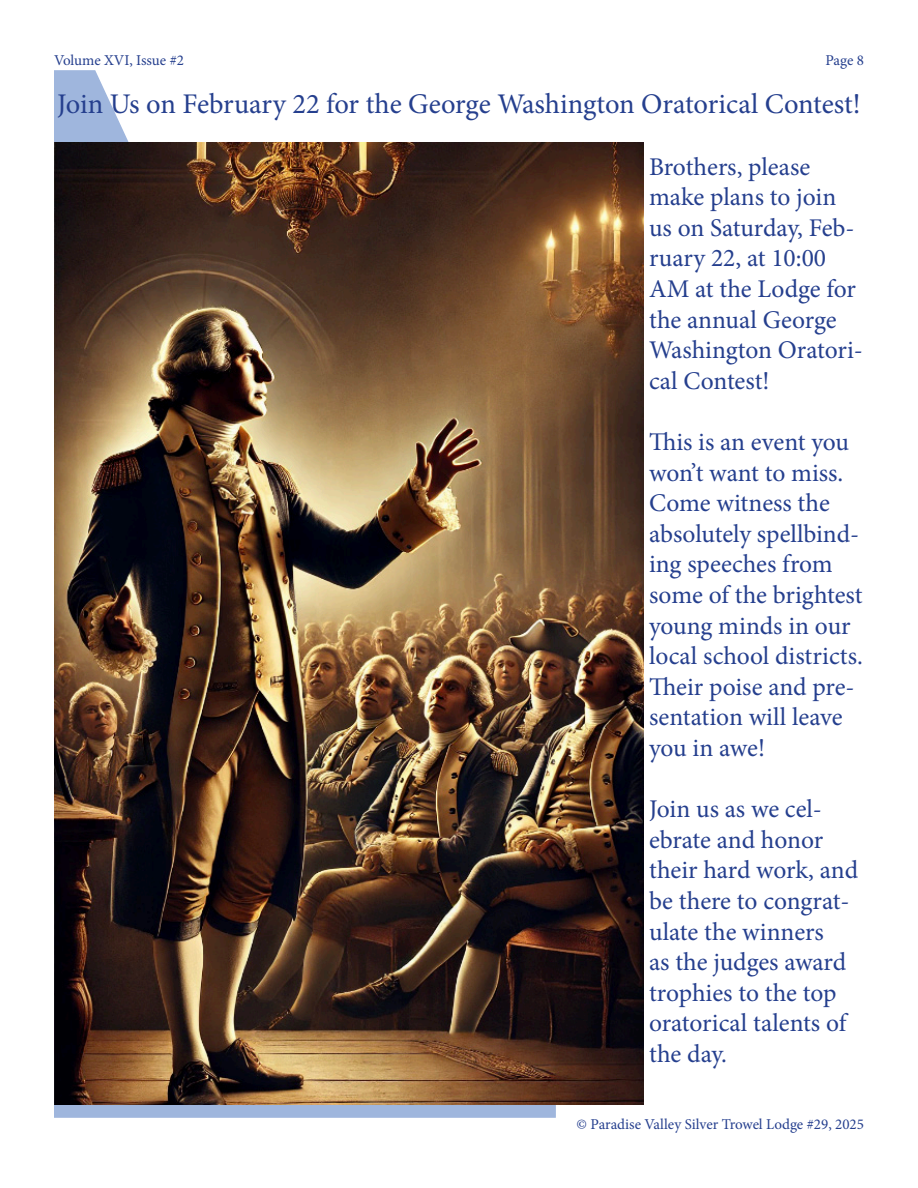
<style>
.page{position:relative;width:918px;height:1188px;background:#fff}
.page>*{position:absolute;margin:0;border:0;box-sizing:border-box;transform-origin:0 0}
.t1{font:28.5px "Minion Pro";letter-spacing:-.005em;color:#253f8e}
.t2{font:25.5px/30.6px "Minion Pro";letter-spacing:-.005em;color:#253f8e}
.t3{font:15px "Minion Pro";letter-spacing:-.005em;color:#253f8e}
</style>
<div class="page">
<svg style="left:54px;top:70px;width:503px;height:1048px"></svg>
<img style="left:54px;top:143px;width:590px;height:962px">
<p class="t3" style="left:54px;top:50px;width:132px">Volume XVI, Issue #2</p>
<p class="t3" style="left:825px;top:50px;width:40px">Page 8</p>
<p class="t1" style="left:57px;top:84px;width:805px">Join Us on February 22 for the George Washington Oratorical Contest!</p>
<p class="t2" style="left:649px;top:151px;width:215px">Brothers, please make plans to join us on Saturday, Feb&shy;ruary 22, at 10:00<br>AM at the Lodge for the annual George<br>Washington Oratori&shy;cal Contest!</p>
<p class="t2" style="left:649px;top:427px;width:215px">This is an event you won’t want to miss.<br>Come witness the absolutely spellbind&shy;ing speeches from some of the brightest young minds in our local school districts.<br>Their poise and pre&shy;sentation will leave you in awe!</p>
<p class="t2" style="left:649px;top:794px;width:211px">Join us as we cel&shy;ebrate and honor their hard work, and be there to congrat&shy;ulate the winners<br>as the judges award trophies to the top oratorical talents of the day.</p>
<p class="t3" style="left:577px;top:1114px;width:289px">© Paradise Valley Silver Trowel Lodge #29, 2025</p>
</div>
